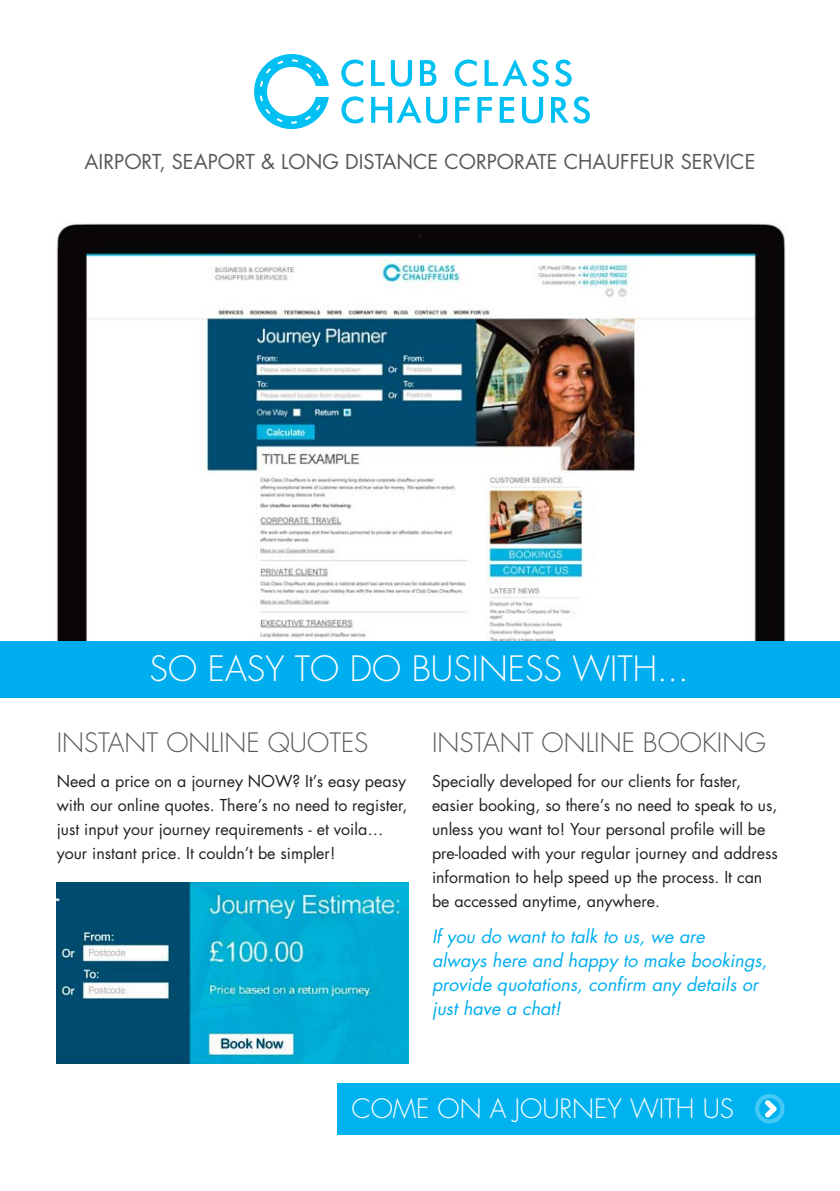
<style>
.page{position:relative;width:840px;height:1191px;background:#fff}
.page>*{position:absolute;margin:0;border:0;box-sizing:border-box;transform-origin:0 0}
.t1{font:300 34px "Futura";color:#fff}
.t2{font:300 26px "Futura";color:#58595b}
.t3{font:300 26px "Futura";color:#fff}
.t4{font:20px "Futura";color:#58595b}
.t5{font:italic 18px/24px "Futura";color:#00aeef}
.t6{font:16px/24px "Futura";color:#231f20}
</style>
<div class="page">
<img style="left:56px;top:222px;width:730px;height:419px">
<svg style="left:254px;top:54px;width:74px;height:75px"></svg>
<svg style="left:341px;top:59px;width:22px;height:28px"></svg>
<svg style="left:371px;top:60px;width:13px;height:26px"></svg>
<svg style="left:390px;top:60px;width:22px;height:27px"></svg>
<svg style="left:420px;top:60px;width:16px;height:26px"></svg>
<svg style="left:454px;top:59px;width:22px;height:28px"></svg>
<svg style="left:484px;top:59px;width:64px;height:28px"></svg>
<svg style="left:555px;top:60px;width:16px;height:27px"></svg>
<svg style="left:341px;top:96px;width:22px;height:27px"></svg>
<svg style="left:371px;top:96px;width:76px;height:27px"></svg>
<svg style="left:455px;top:97px;width:14px;height:26px"></svg>
<svg style="left:477px;top:97px;width:14px;height:26px"></svg>
<svg style="left:499px;top:97px;width:15px;height:26px"></svg>
<svg style="left:522px;top:97px;width:21px;height:26px"></svg>
<svg style="left:551px;top:96px;width:38px;height:27px"></svg>
<img style="left:57px;top:882px;width:351px;height:181px">
<div style="left:0;top:641px;width:839px;height:56px;background:#00aeef"></div>
<div style="left:337px;top:1083px;width:502px;height:51px;background:#00b3f0"></div>
<svg style="left:755px;top:1094px;width:29px;height:29px"></svg>
<p class="t4" style="left:85px;top:152px;width:671px">AIRPORT, SEAPORT &amp; LONG DISTANCE CORPORATE CHAUFFEUR SERVICE</p>
<h1 class="t1" style="left:149px;top:652px;width:540px">SO EASY TO DO BUSINESS WITH...</h1>
<h2 class="t2" style="left:57px;top:730px;width:313px">INSTANT ONLINE QUOTES</h2>
<p class="t6" style="left:57px;top:770px;width:352px">Need a price on a journey NOW? It’s easy peasy with our online quotes. There’s no need to register, just input your journey requirements - et voila… your instant price. It couldn’t be simpler!</p>
<h2 class="t2" style="left:432px;top:730px;width:335px">INSTANT ONLINE BOOKING</h2>
<p class="t6" style="left:432px;top:770px;width:347px">Specially developed for our clients for faster, easier booking, so there’s no need to speak to us, unless you want to! Your personal profile will be pre-loaded with your regular journey and address information to help speed up the process. It can be accessed anytime, anywhere.</p>
<p class="t5" style="left:432px;top:925px;width:340px">If you do want to talk to us, we are<br>always here and happy to make bookings, provide quotations, confirm any details or just have a chat!</p>
<h2 class="t3" style="left:351px;top:1096px;width:384px">COME ON A JOURNEY WITH US</h2>
</div>
